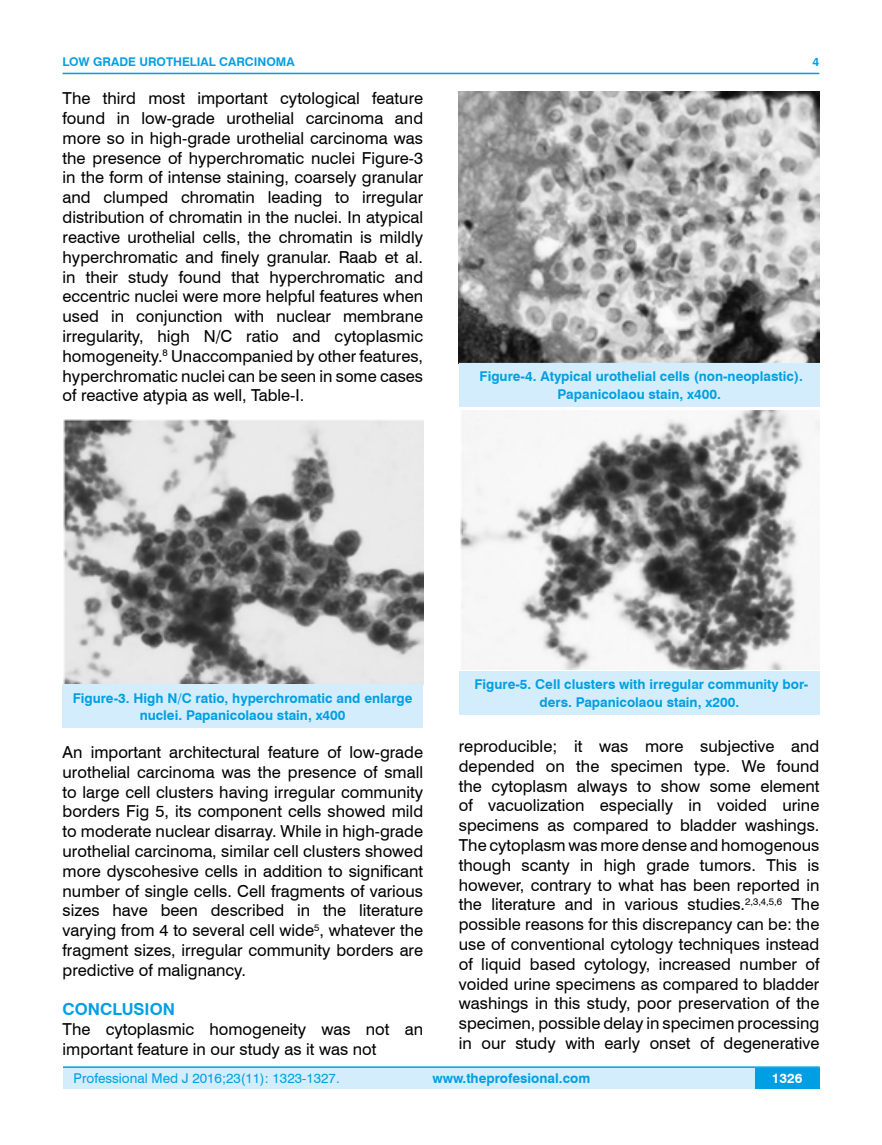
<style>
.page{position:relative;width:882px;height:1145px;background:#fff}
.page>*{position:absolute;margin:0;border:0;box-sizing:border-box;transform-origin:0 0}
.t1{font:16.5px/19.8px "Swiss 721 BT";color:#000;text-align:justify}
.t2{font:700 16.5px "Swiss 721 BT";color:#009fe3}
.t3{font:700 13.5px/18px "Swiss 721 BT";color:#009fe3;text-align:center}
.t4{font:13.5px "Swiss 721 BT";color:#009fe3}
.t5{font:700 13.5px "Swiss 721 BT";color:#fff}
.t6{font:700 12px "Swiss 721 BT";color:#009fe3}
</style>
<div class="page">
<div style="left:63px;top:1067px;width:756px;height:21px;background:#d4edfc"></div>
<hr style="left:63px;top:1066px;width:756px;height:2px;background:#009fe3">
<div style="left:754px;top:1068px;width:65px;height:20px;background:#009fe3"></div>
<hr style="left:63px;top:73px;width:756px;height:1px;background:#009fe3">
<img style="left:63px;top:419px;width:360px;height:267px">
<div style="left:63px;top:684px;width:359px;height:44px;background:#d4edfc"></div>
<img style="left:458px;top:92px;width:361px;height:271px">
<div style="left:459px;top:363px;width:360px;height:43px;background:#d4edfc"></div>
<img style="left:460px;top:411px;width:359px;height:259px">
<div style="left:459px;top:671px;width:360px;height:43px;background:#d4edfc"></div>
<p class="t6" style="left:63px;top:53px;width:233px">LOW GRADE UROTHELIAL CARCINOMA</p>
<p class="t1" style="left:63px;top:88px;width:362px">The third most important cytological feature found in low-grade urothelial carcinoma and more so in high-grade urothelial carcinoma was the presence of hyperchromatic nuclei Figure-3 in the form of intense staining, coarsely granular and clumped chromatin leading to irregular distribution of chromatin in the nuclei. In atypical reactive urothelial cells, the chromatin is mildly hyperchromatic and finely granular. Raab et al. in their study found that hyperchromatic and eccentric nuclei were more helpful features when used in conjunction with nuclear membrane irregularity, high N/C ratio and cytoplasmic homogeneity.<sup>8</sup> Unaccompanied by other features, hyperchromatic nuclei can be seen in some cases of reactive atypia as well, Table-I.</p>
<p class="t6" style="left:812px;top:53px;width:8px">4</p>
<p class="t3" style="left:479px;top:366px;width:324px">Figure-4. Atypical urothelial cells (non-neoplastic).<br>Papanicolaou stain, x400.</p>
<p class="t3" style="left:73px;top:690px;width:341px;line-height:16.2px">Figure-3. High N/C ratio, hyperchromatic and enlarge nuclei. Papanicolaou stain, x400</p>
<p class="t1" style="left:63px;top:741px;width:362px">An important architectural feature of low-grade urothelial carcinoma was the presence of small to large cell clusters having irregular community borders Fig 5, its component cells showed mild to moderate nuclear disarray. While in high-grade urothelial carcinoma, similar cell clusters showed more dyscohesive cells in addition to significant number of single cells. Cell fragments of various sizes have been described in the literature varying from 4 to several cell wide<sup>5</sup>, whatever the fragment sizes, irregular community borders are predictive of malignancy.</p>
<p class="t2" style="left:63px;top:998px;width:114px">CONCLUSION</p>
<p class="t1" style="left:63px;top:1018px;width:362px">The cytoplasmic homogeneity was not an important feature in our study as it was not</p>
<p class="t3" style="left:474px;top:675px;width:335px">Figure-5. Cell clusters with irregular community bor&shy;ders. Papanicolaou stain, x200.</p>
<p class="t1" style="left:458px;top:735px;width:362px">reproducible; it was more subjective and depended on the specimen type. We found the cytoplasm always to show some element of vacuolization especially in voided urine specimens as compared to bladder washings.<br>The cytoplasm was more dense and homogenous though scanty in high grade tumors. This is however, contrary to what has been reported in the literature and in various studies.<sup>2,3,4,5,6</sup> The possible reasons for this discrepancy can be: the use of conventional cytology techniques instead of liquid based cytology, increased number of voided urine specimens as compared to bladder washings in this study, poor preservation of the specimen, possible delay in specimen processing in our study with early onset of degenerative</p>
<p class="t4" style="left:74px;top:1069px;width:267px">Professional Med J 2016;23(11): 1323-1327.</p>
<p class="t3" style="left:432px;top:1068px;width:159px">www.theprofesional.com</p>
<p class="t5" style="left:771px;top:1069px;width:32px">1326</p>
</div>
